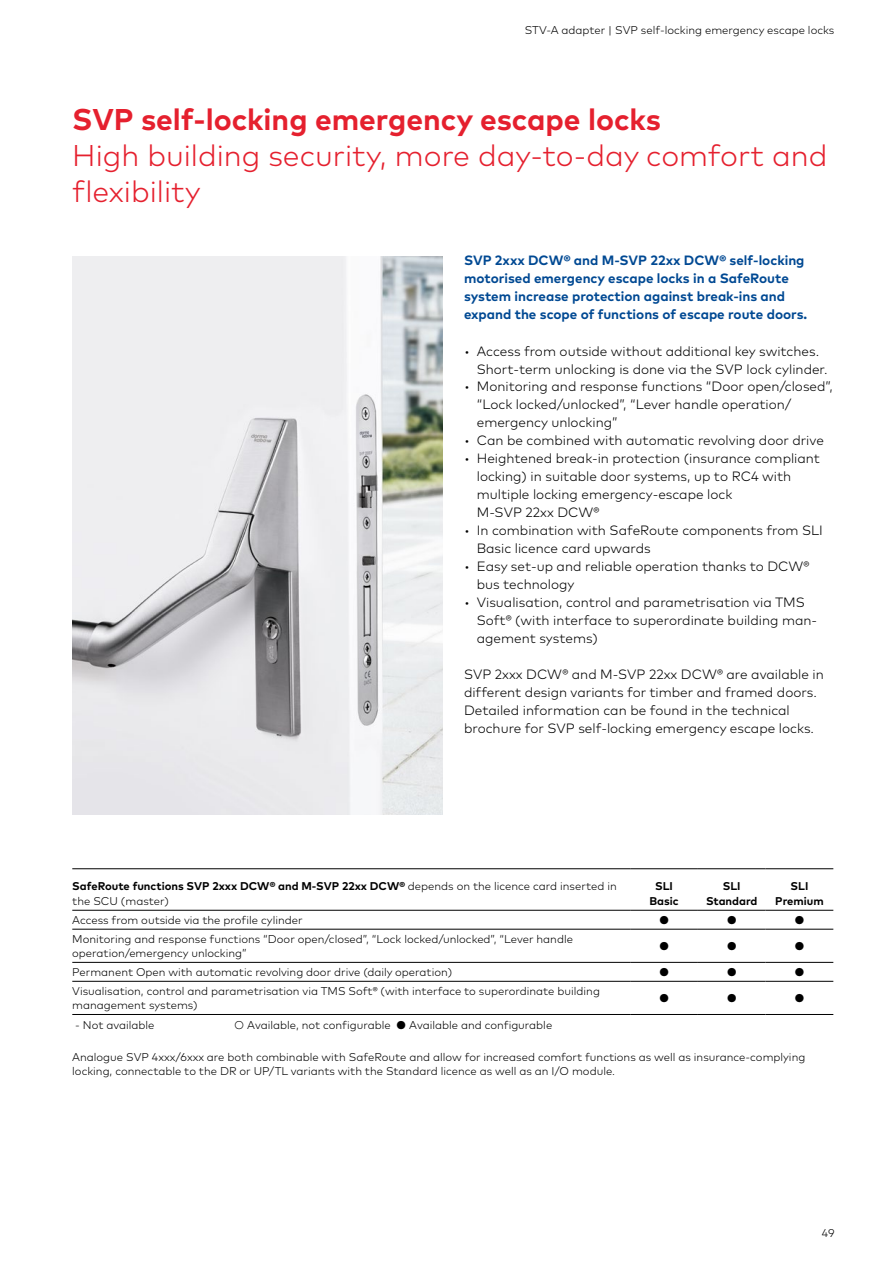
<style>
.page{position:relative;width:893px;height:1263px;background:#fff}
.page>*{position:absolute;margin:0;border:0;box-sizing:border-box;transform-origin:0 0}
.t1{font:300 30px/36px "Mark Pro";color:#e5202e}
.t2{font:700 30px "Mark Pro";color:#e5202e}
.t3{font:300 13.5px/18px "Mark Pro";color:#000}
.t4{font:700 13.5px/18px "Mark Pro";color:#004993}
.t5{font:300 11.25px/14.2px "Mark Pro";color:#000}
.t6{font:700 11.25px/14.2px "Mark Pro";color:#000;text-align:center}
.s1{font-weight:700}
</style>
<div class="page">
<img style="left:72px;top:256px;width:371px;height:558px">
<hr style="left:72px;top:868px;width:558px;height:1px;background:#000">
<hr style="left:630px;top:868px;width:68px;height:1px;background:#000">
<hr style="left:698px;top:868px;width:68px;height:1px;background:#000">
<hr style="left:766px;top:868px;width:67px;height:1px;background:#000">
<hr style="left:72px;top:910px;width:558px;height:1px;background:#000">
<hr style="left:630px;top:910px;width:68px;height:1px;background:#000">
<hr style="left:698px;top:910px;width:68px;height:1px;background:#000">
<hr style="left:766px;top:910px;width:67px;height:1px;background:#000">
<hr style="left:72px;top:929px;width:558px;height:1px;background:#000">
<hr style="left:630px;top:929px;width:68px;height:1px;background:#000">
<hr style="left:698px;top:929px;width:68px;height:1px;background:#000">
<hr style="left:766px;top:929px;width:67px;height:1px;background:#000">
<hr style="left:72px;top:962px;width:558px;height:1px;background:#000">
<hr style="left:630px;top:962px;width:68px;height:1px;background:#000">
<hr style="left:698px;top:962px;width:68px;height:1px;background:#000">
<hr style="left:766px;top:962px;width:67px;height:1px;background:#000">
<hr style="left:72px;top:981px;width:558px;height:1px;background:#000">
<hr style="left:630px;top:981px;width:68px;height:1px;background:#000">
<hr style="left:698px;top:981px;width:68px;height:1px;background:#000">
<hr style="left:766px;top:981px;width:67px;height:1px;background:#000">
<hr style="left:72px;top:1014px;width:558px;height:1px;background:#000">
<hr style="left:630px;top:1014px;width:68px;height:1px;background:#000">
<hr style="left:698px;top:1014px;width:68px;height:1px;background:#000">
<hr style="left:766px;top:1014px;width:67px;height:1px;background:#000">
<p class="t5" style="left:525px;top:22px;width:311px">STV-A adapter | SVP self-locking emergency escape locks</p>
<h1 class="t2" style="left:72px;top:97px;width:590px">SVP self-locking emergency escape locks</h1>
<h1 class="t1" style="left:72px;top:136px;width:757px">High building security, more day-to-day comfort and flexibility</h1>
<p class="t4" style="left:464px;top:251px;width:345px">SVP 2xxx DCW® and M-SVP 22xx DCW® self-locking motorised emergency escape locks in a SafeRoute system increase protection against break-ins and expand the scope of functions of escape route doors.</p>
<p class="t3" style="left:477px;top:341px;width:352px;text-indent:-13px">• Access from outside without additional key switches.<br>Short-term unlocking is done via the SVP lock cylinder.</p>
<p class="t3" style="left:477px;top:377px;width:357px;text-indent:-13px">• Monitoring and response functions “Door open/closed”, “Lock locked/unlocked”, “Lever handle operation/ emergency unlocking”</p>
<p class="t3" style="left:464px;top:431px;width:361px">• Can be combined with automatic revolving door drive</p>
<p class="t3" style="left:477px;top:449px;width:345px;text-indent:-13px">• Heightened break-in protection (insurance compliant locking) in suitable door systems, up to RC4 with multiple locking emergency-escape lock<br>M-SVP 22xx DCW®</p>
<p class="t3" style="left:477px;top:521px;width:348px;text-indent:-13px">• In combination with SafeRoute components from SLI<br>Basic licence card upwards</p>
<p class="t3" style="left:477px;top:557px;width:334px;text-indent:-13px">• Easy set-up and reliable operation thanks to DCW® bus technology</p>
<p class="t3" style="left:477px;top:593px;width:342px;text-indent:-13px">• Visualisation, control and parametrisation via TMS<br>Soft® (with interface to superordinate building man&shy;agement systems)</p>
<p class="t3" style="left:464px;top:665px;width:361px">SVP 2xxx DCW® and M-SVP 22xx DCW® are available in different design variants for timber and framed doors.<br>Detailed information can be found in the technical brochure for SVP self-locking emergency escape locks.</p>
<p class="t5" style="left:72px;top:878px;width:546px"><span class="s1">SafeRoute functions SVP 2xxx DCW® and M-SVP 22xx DCW®</span> depends on the licence card inserted in the SCU (master)</p>
<p class="t6" style="left:649px;top:878px;width:31px">SLI<br>Basic</p>
<p class="t6" style="left:706px;top:878px;width:53px">SLI<br>Standard</p>
<p class="t6" style="left:775px;top:878px;width:50px">SLI<br>Premium</p>
<p class="t5" style="left:72px;top:912px;width:232px">Access from outside via the profile cylinder</p>
<p class="t6" style="left:659px;top:911px;width:12px">●</p>
<p class="t6" style="left:727px;top:911px;width:12px">●</p>
<p class="t6" style="left:794px;top:911px;width:12px">●</p>
<p class="t5" style="left:72px;top:930px;width:502px">Monitoring and response functions “Door open/closed”, “Lock locked/unlocked”, “Lever handle operation/emergency unlocking”</p>
<p class="t6" style="left:659px;top:938px;width:12px">●</p>
<p class="t6" style="left:727px;top:938px;width:12px">●</p>
<p class="t6" style="left:794px;top:938px;width:12px">●</p>
<p class="t5" style="left:72px;top:964px;width:382px">Permanent Open with automatic revolving door drive (daily operation)</p>
<p class="t6" style="left:659px;top:964px;width:12px">●</p>
<p class="t6" style="left:727px;top:964px;width:12px">●</p>
<p class="t6" style="left:794px;top:964px;width:12px">●</p>
<p class="t5" style="left:72px;top:983px;width:529px">Visualisation, control and parametrisation via TMS Soft® (with interface to superordinate building management systems)</p>
<p class="t6" style="left:659px;top:990px;width:12px">●</p>
<p class="t6" style="left:727px;top:990px;width:12px">●</p>
<p class="t6" style="left:794px;top:990px;width:12px">●</p>
<p class="t5" style="left:75px;top:1017px;width:81px">- Not available</p>
<p class="t5" style="left:234px;top:1017px;width:319px">○ Available, not configurable ● Available and configurable</p>
<p class="t5" style="left:72px;top:1049px;width:734px">Analogue SVP 4xxx/6xxx are both combinable with SafeRoute and allow for increased comfort functions as well as insurance-complying locking, connectable to the DR or UP/TL variants with the Standard licence as well as an I/O module.</p>
<p class="t5" style="left:822px;top:1225px;width:14px">49</p>
</div>
